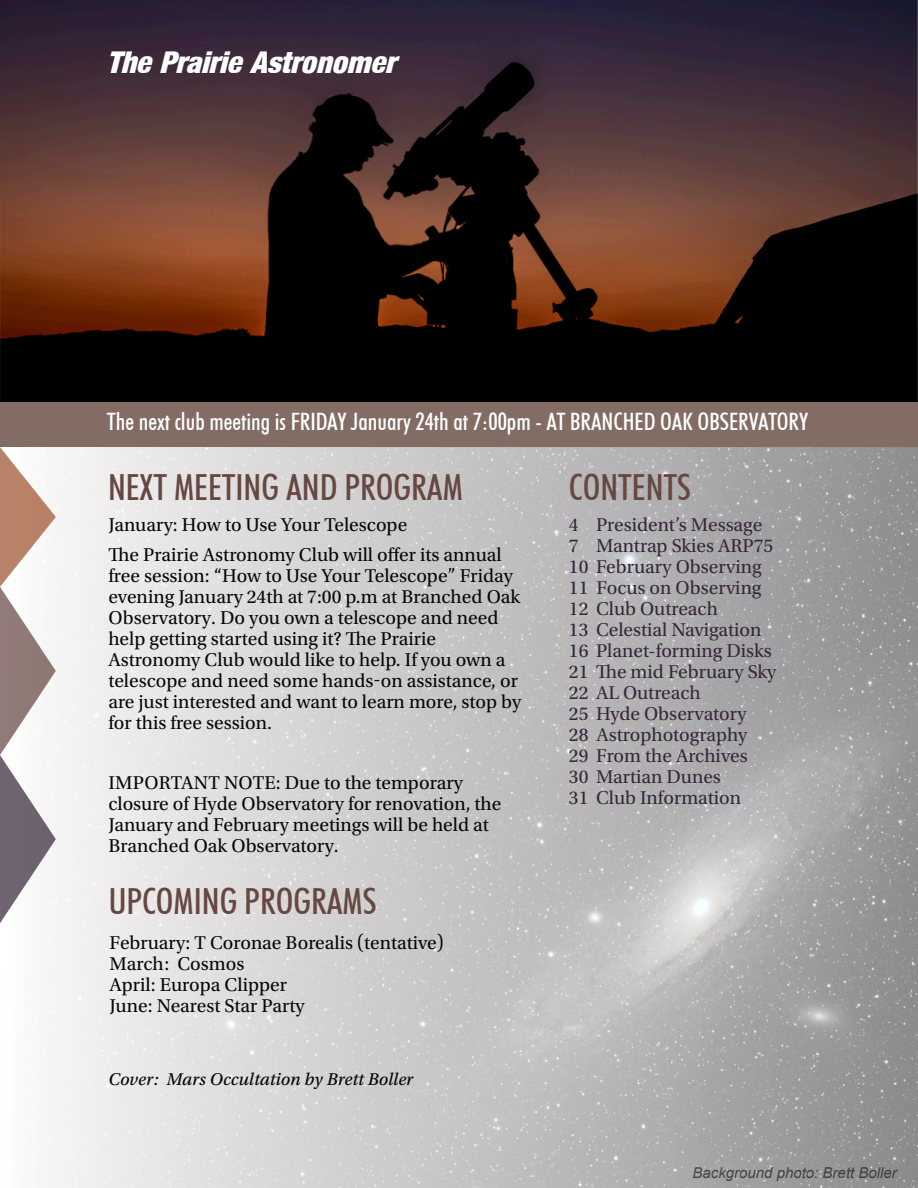
<style>
.page{position:relative;width:918px;height:1188px;background:#fff}
.page>*{position:absolute;margin:0;border:0;box-sizing:border-box;transform-origin:0 0}
.t1{font:500 condensed 36px "Futura BT";color:#664742}
.t2{font:italic 30px "Basic Sans Heavy SF Bold";color:#fff}
.t3{font:500 condensed 24px "Futura BT";color:#fff}
.t4{font:19.5px/21px "Utopia Std";color:#080704}
.t5{font:19.5px/21px "Utopia Std";color:#37273b}
.t6{font:18px "Utopia Std Capt It";color:#080704}
.t7{font:italic 15px "Arial";color:rgb(35 31 32/.73)}
</style>
<div class="page">
<img style="left:0;top:0;width:918px;height:402px">
<div style="left:0;top:402px;width:918px;height:45px;background:#826c64"></div>
<img style="left:46px;top:447px;width:872px;height:741px">
<svg style="left:917px;top:0;width:1px;height:78px"></svg>
<svg style="left:0;top:447px;width:56px;height:476px"></svg>
<h2 class="t2" style="left:107px;top:51px;width:290px">The Prairie Astronomer</h2>
<p class="t3" style="left:175px;top:412px;width:409px">meeting is October 25<sup>th</sup> at 7:30pm at Hyde Observatory</p>
<h1 class="t1" style="left:108px;top:473px;width:356px">NEXT MEETING AND PROGRAM</h1>
<p class="t3" style="left:107px;top:412px;width:703px">The next club meeting is FRIDAY January 24th at 7:00pm - AT BRANCHED OAK OBSERVATORY</p>
<h1 class="t1" style="left:569px;top:473px;width:124px">CONTENTS</h1>
<p class="t4" style="left:108px;top:511px;width:395px;line-height:30px">January: How to Use Your Telescope<br>The Prairie Astronomy Club will offer its annual</p>
<p class="t4" style="left:108px;top:567px;width:414px">free session: “How to Use Your Telescope” Friday evening January 24th at 7:00 p.m at Branched Oak Observatory. Do you own a telescope and need help getting started using it? The Prairie Astronomy Club would like to help. If you own a telescope and need some hands-on assistance, or are just interested and want to learn more, stop by for this free session.</p>
<p class="t4" style="left:108px;top:774px;width:395px">IMPORTANT NOTE: Due to the temporary closure of Hyde Observatory for renovation, the January and February meetings will be held at Branched Oak Observatory.</p>
<h1 class="t1" style="left:109px;top:886px;width:269px">UPCOMING PROGRAMS</h1>
<p class="t4" style="left:110px;top:934px;width:336px">February: T Coronae Borealis (tentative)<br>March: Cosmos<br>April: Europa Clipper<br>June: Nearest Star Party</p>
<p class="t6" style="left:109px;top:1072px;width:306px">Cover: Mars Occultation by Brett Boller</p>
<p class="t5" style="left:569px;top:516px;width:209px">4 President’s Message<br>7 Mantrap Skies ARP75<br>10 February Observing<br>11 Focus on Observing<br>12 Club Outreach<br>13 Celestial Navigation<br>16 Planet-forming Disks<br>21 The mid February Sky<br>22 AL Outreach<br>25 Hyde Observatory<br>28 Astrophotography<br>29 From the Archives<br>30 Martian Dunes<br>31 Club Information</p>
<p class="t7" style="left:693px;top:1167px;width:206px">Background photo: Brett Boller</p>
</div>
